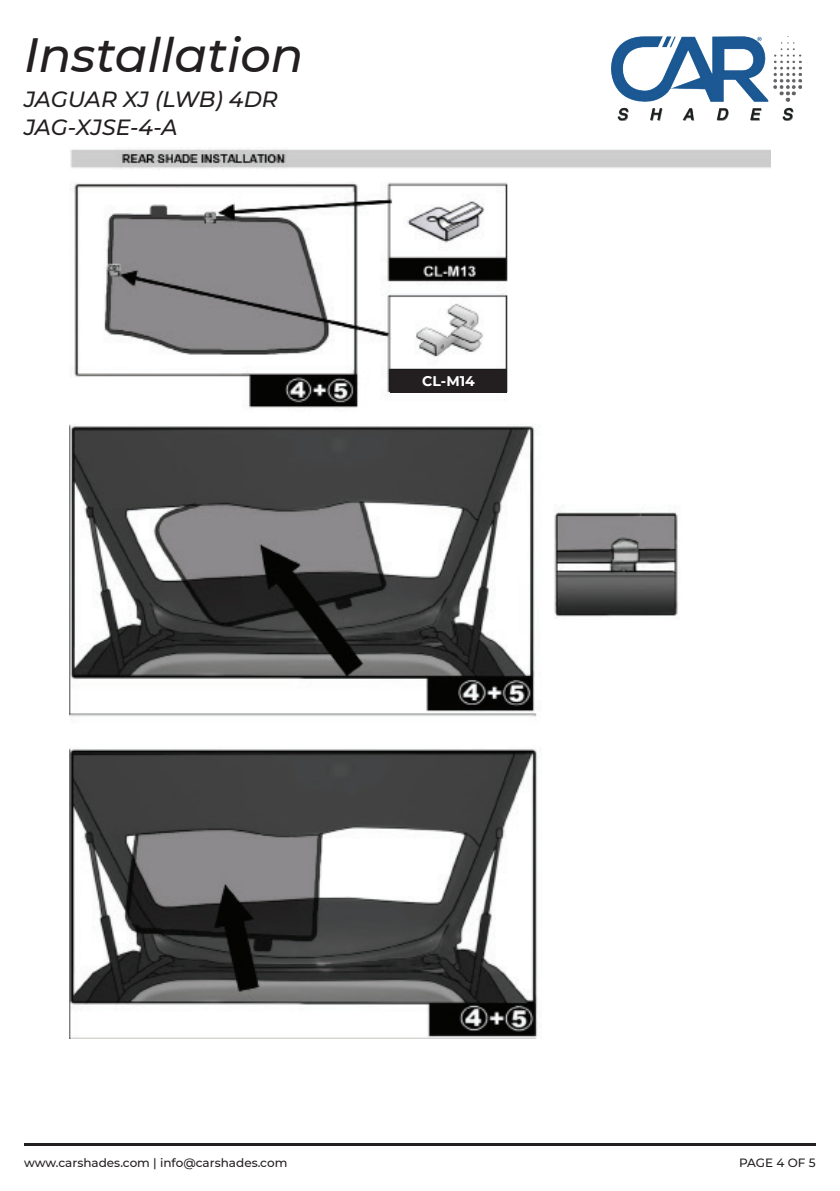
<style>
.page{position:relative;width:840px;height:1191px;background:#fff}
.page>*{position:absolute;margin:0;border:0;box-sizing:border-box;transform-origin:0 0}
.t1{font:italic 500 48px "Montserrat";color:#231f20}
.t2{font:italic 500 22px/28px "Montserrat";color:#231f20}
.t3{font:700 14px "Montserrat";color:#fff}
.t4{font:500 12px "Montserrat";color:#231f20}
</style>
<div class="page">
<img style="left:69px;top:148px;width:701px;height:890px">
<img style="left:611px;top:36px;width:190px;height:85px">
<hr style="left:24px;top:1143px;width:791px;height:2px;background:#231f20">
<div style="left:389px;top:370px;width:117px;height:22px;background:#231f20"></div>
<h1 class="t1" style="left:24px;top:21px;width:281px">Installation</h1>
<h2 class="t2" style="left:24px;top:84px;width:255px">JAGUAR XJ (LWB) 4DR<br>JAG-XJSE-4-A</h2>
<p class="t3" style="left:422px;top:370px;width:54px">CL-M14</p>
<p class="t4" style="left:24px;top:1153px;width:265px">www.carshades.com | info@carshades.com</p>
<p class="t4" style="left:738px;top:1153px;width:78px">PAGE 4 OF 5</p>
</div>
